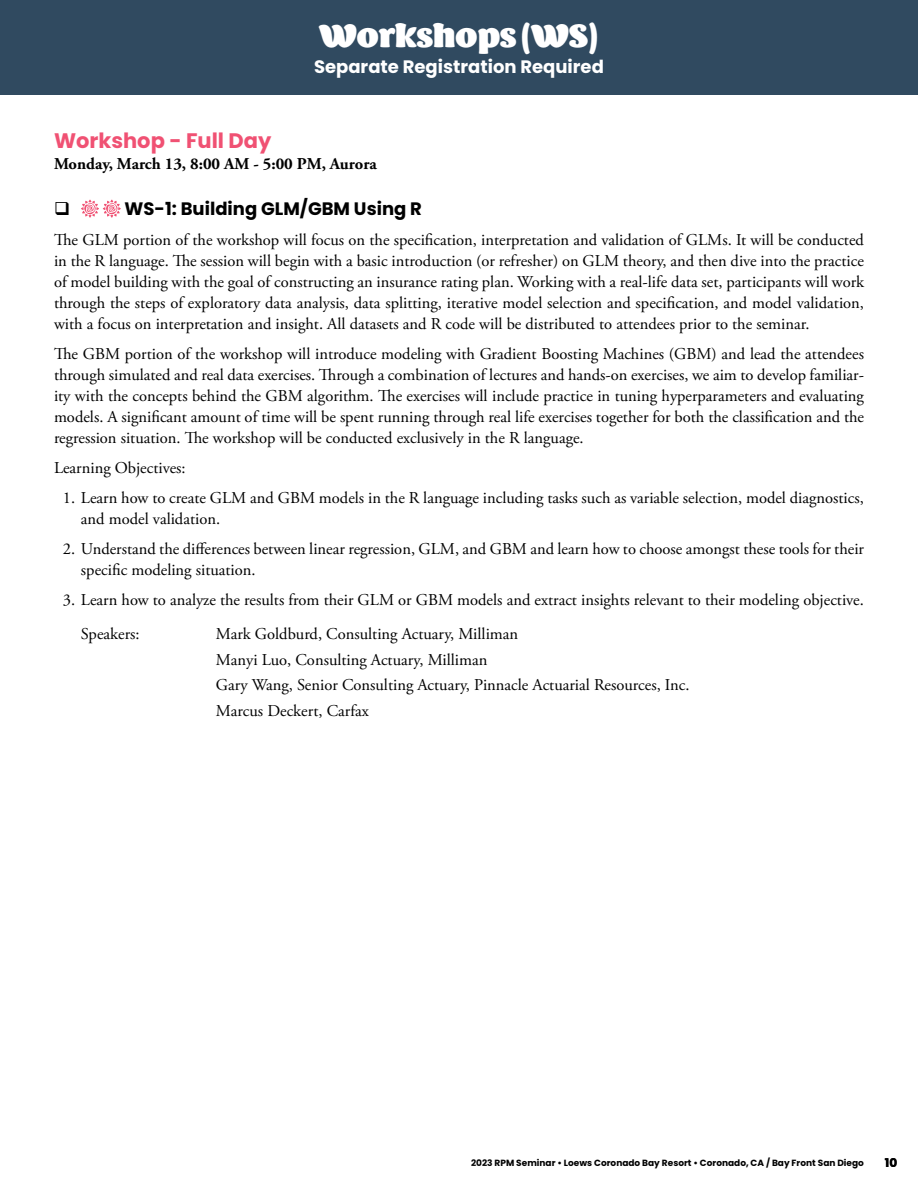
<style>
.page{position:relative;width:918px;height:1188px;background:#fff}
.page>*{position:absolute;margin:0;border:0;box-sizing:border-box;transform-origin:0 0}
.t1{font:33px "Barricada Pro";color:#fff}
.t2{font:700 21px "Poppins";color:#f05173}
.t3{font:700 18px "Poppins";color:#fff}
.t4{font:700 18px "Poppins";color:#000}
.t5{font:16.5px/21px "Adobe Garamond Pro";color:#000}
.t6{font:700 16.5px "Adobe Garamond Pro";color:#000}
.t7{font:700 12px "Poppins";color:#000}
.t8{font:700 9px "Poppins";color:#000}
</style>
<div class="page">
<div style="left:0;top:0;width:918px;height:94px;background:#304a60"></div>
<svg style="left:81px;top:200px;width:40px;height:18px"></svg>
<h1 class="t1" style="left:319px;top:16px;width:281px">Workshops (WS)</h1>
<p class="t3" style="left:314px;top:56px;width:291px">Separate Registration Required</p>
<p class="t2" style="left:54px;top:129px;width:219px">Workshop - Full Day</p>
<p class="t6" style="left:54px;top:154px;width:324px">Monday, March 13, 8:00 AM - 5:00 PM, Aurora</p>
<p class="t4" style="left:125px;top:198px;width:299px">WS-1: Building GLM/GBM Using R</p>
<p class="t5" style="left:54px;top:230px;width:812px;text-align:justify">The GLM portion of the workshop will focus on the specification, interpretation and validation of GLMs. It will be conducted in the R language. The session will begin with a basic introduction (or refresher) on GLM theory, and then dive into the practice of model building with the goal of constructing an insurance rating plan. Working with a real-life data set, participants will work through the steps of exploratory data analysis, data splitting, iterative model selection and specification, and model validation, with a focus on interpretation and insight. All datasets and R code will be distributed to attendees prior to the seminar.</p>
<p class="t5" style="left:54px;top:344px;width:812px;text-align:justify">The GBM portion of the workshop will introduce modeling with Gradient Boosting Machines (GBM) and lead the attendees through simulated and real data exercises. Through a combination of lectures and hands-on exercises, we aim to develop familiar&shy;ity with the concepts behind the GBM algorithm. The exercises will include practice in tuning hyperparameters and evaluating models. A significant amount of time will be spent running through real life exercises together for both the classification and the regression situation. The workshop will be conducted exclusively in the R language.</p>
<p class="t5" style="left:54px;top:458px;width:133px">Learning Objectives:</p>
<p class="t5" style="left:81px;top:488px;width:784px;text-indent:-18px">1. Learn how to create GLM and GBM models in the R language including tasks such as variable selection, model diagnostics, and model validation.</p>
<p class="t5" style="left:81px;top:539px;width:785px;text-indent:-18px">2. Understand the differences between linear regression, GLM, and GBM and learn how to choose amongst these tools for their specific modeling situation.</p>
<p class="t5" style="left:81px;top:583px;width:784px;line-height:34.5px;text-indent:-18px">3. Learn how to analyze the results from their GLM or GBM models and extract insights relevant to their modeling objective.<br>Speakers:</p>
<p class="t5" style="left:216px;top:622px;width:475px;line-height:25.5px">Mark Goldburd, Consulting Actuary, Milliman<br>Manyi Luo, Consulting Actuary, Milliman<br>Gary Wang, Senior Consulting Actuary, Pinnacle Actuarial Resources, Inc.<br>Marcus Deckert, Carfax</p>
<p class="t8" style="left:471px;top:1157px;width:394px">2023 RPM Seminar • Loews Coronado Bay Resort • Coronado, CA / Bay Front San Diego</p>
<p class="t7" style="left:885px;top:1156px;width:14px">10</p>
</div>
